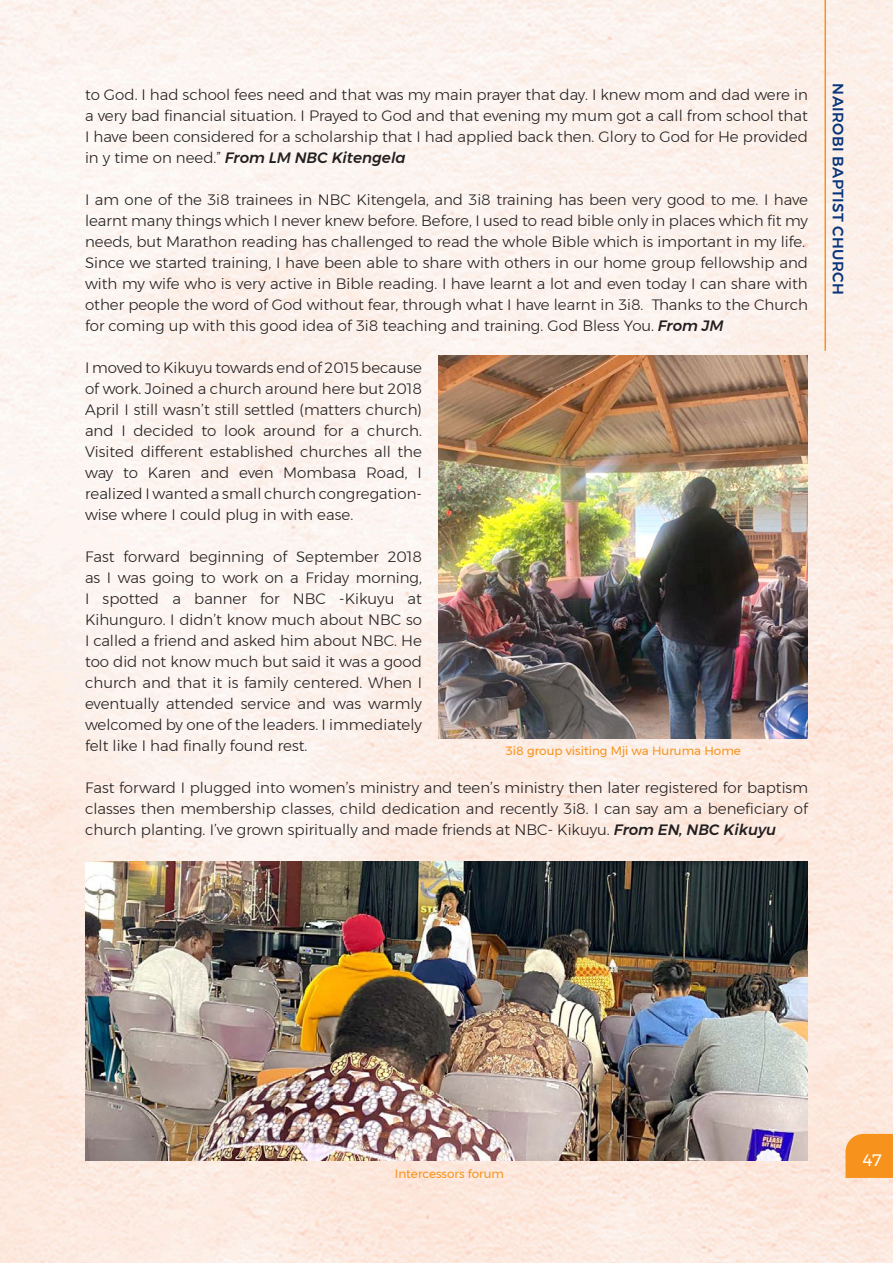
<style>
.page{position:relative;width:893px;height:1263px;background:#fff}
.page>*{position:absolute;margin:0;border:0;box-sizing:border-box;transform-origin:0 0}
.t1{font:16.5px "Montserrat";color:#fff}
.t2{font:300 15px/21px "Montserrat";color:#231f20;text-align:justify}
.t3{font:500 15px "Montserrat";letter-spacing:.025em;color:#08357c}
.t4{font:12px "Montserrat";color:#f7931d}
.s1{font-weight:500;font-style:italic}
</style>
<div class="page">
<img style="left:0;top:0;width:893px;height:1263px">
<hr style="left:824px;top:0;width:2px;height:351px;background:#f7931d">
<svg style="left:845px;top:1134px;width:48px;height:44px;background:#f79625"></svg>
<img style="left:85px;top:861px;width:723px;height:300px">
<img style="left:439px;top:355px;width:369px;height:384px">
<p class="t2" style="left:85px;top:84px;width:724px">to God. I had school fees need and that was my main prayer that day. I knew mom and dad were in a very bad financial situation. I Prayed to God and that evening my mum got a call from school that I have been considered for a scholarship that I had applied back then. Glory to God for He provided in y time on need.” <span class="s1">From LM NBC Kitengela</span></p>
<p class="t2" style="left:85px;top:189px;width:724px">I am one of the 3i8 trainees in NBC Kitengela, and 3i8 training has been very good to me. I have learnt many things which I never knew before. Before, I used to read bible only in places which fit my needs, but Marathon reading has challenged to read the whole Bible which is important in my life.</p>
<p class="t2" style="left:85px;top:252px;width:724px">Since we started training, I have been able to share with others in our home group fellowship and with my wife who is very active in Bible reading. I have learnt a lot and even today I can share with other people the word of God without fear, through what I have learnt in 3i8. Thanks to the Church for coming up with this good idea of 3i8 teaching and training. God Bless You. <span class="s1">From JM</span></p>
<p class="t2" style="left:85px;top:357px;width:338px">I moved to Kikuyu towards end of 2015 because of work. Joined a church around here but 2018<br>April I still wasn’t still settled (matters church) and I decided to look around for a church.<br>Visited different established churches all the way to Karen and even Mombasa Road, I realized I wanted a small church congregation&shy;wise where I could plug in with ease.</p>
<p class="t2" style="left:85px;top:546px;width:338px">Fast forward beginning of September 2018 as I was going to work on a Friday morning, I spotted a banner for NBC -Kikuyu at Kihunguro. I didn’t know much about NBC so I called a friend and asked him about NBC. He too did not know much but said it was a good church and that it is family centered. When I eventually attended service and was warmly welcomed by one of the leaders. I immediately felt like I had finally found rest.</p>
<p class="t2" style="left:85px;top:777px;width:724px">Fast forward I plugged into women’s ministry and teen’s ministry then later registered for baptism classes then membership classes, child dedication and recently 3i8. I can say am a beneficiary of church planting. I’ve grown spiritually and made friends at NBC- Kikuyu. <span class="s1">From EN, NBC Kikuyu</span></p>
<p class="t4" style="left:506px;top:741px;width:237px">3i8 group visiting Mji wa Huruma Home</p>
<p class="t3" style="left:850px;top:83px;width:213px;rotate:90deg">NAIROBI BAPTIST CHURCH</p>
<p class="t4" style="left:395px;top:1164px;width:111px">Intercessors forum</p>
<p class="t1" style="left:863px;top:1148px;width:21px">47</p>
</div>
